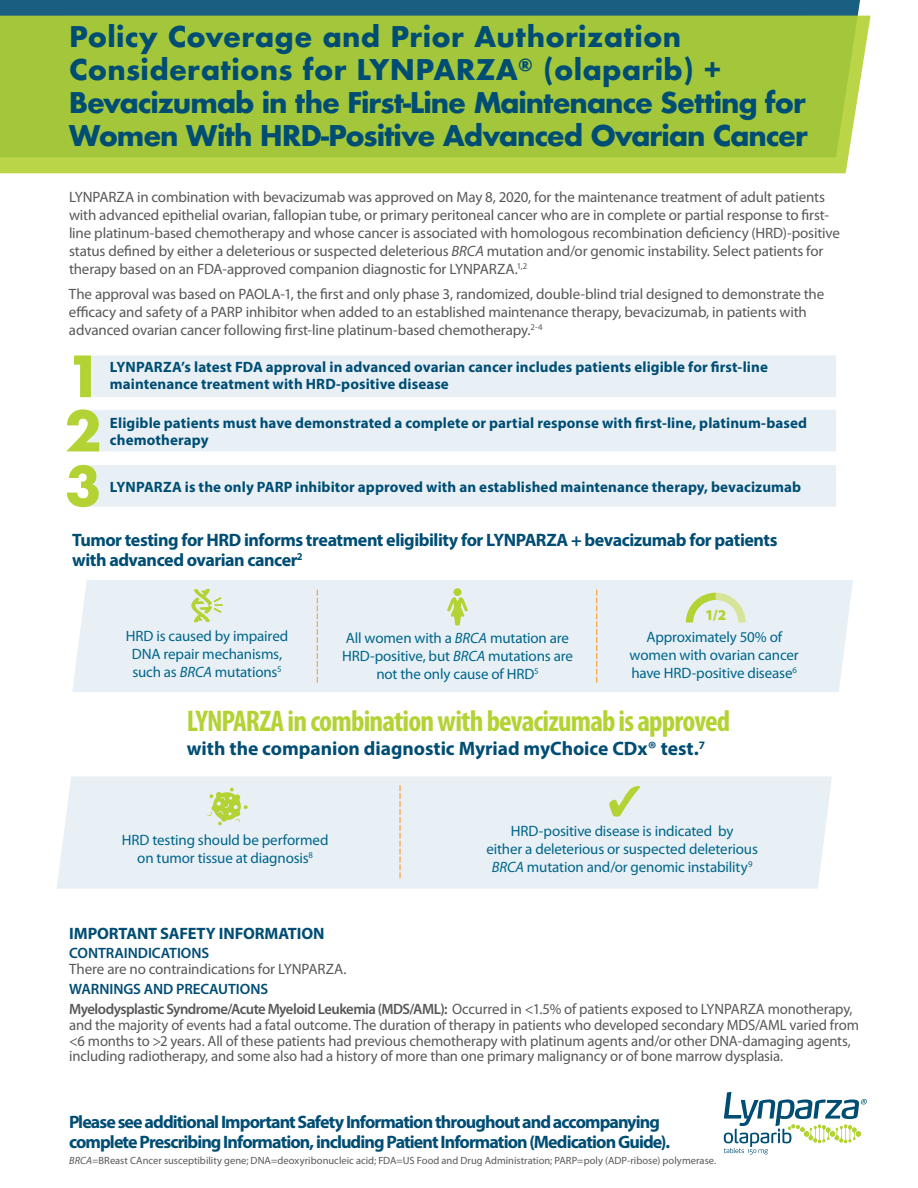
<style>
.page{position:relative;width:918px;height:1188px;background:#fff}
.page>*{position:absolute;margin:0;border:0;box-sizing:border-box;transform-origin:0 0}
.t1{font:700 55.2px "Futura";color:#b3d234}
.t2{font:700 54.3px "Futura";color:#b3d234}
.t3{font:700 53.1px "Futura";color:#b3d234}
.t4{font:700 condensed 30px "Myriad Pro";letter-spacing:-.03em;color:#b3d234}
.t5{font:700 27.75px/33px "Futura";letter-spacing:-.03em;color:#004d74}
.t6{font:700 19.5px "Myriad Pro";color:#004d74}
.t7{font:700 18px/20.2px "Myriad Pro";letter-spacing:-.05em;color:#004d74}
.t8{font:700 18px/19.5px "Myriad Pro";letter-spacing:-.025em;color:#004d74}
.t9{font:700 16.5px "Myriad Pro";letter-spacing:-.005em;color:#004d74}
.t10{font:15px/18px "Myriad Pro";letter-spacing:-.01em;color:#57585a}
.t11{font:15px/18px "Myriad Pro";letter-spacing:-.01em;color:#00658b;text-align:center}
.t12{font:700 15px/16.5px "Myriad Pro";letter-spacing:.005em;color:#004d74}
.t13{font:600 15px "Myriad Pro";letter-spacing:-.005em;color:#004d74}
.t14{font:900 15px "Myriad Pro";color:#b3d234}
.Disclaimer{font:10.5px "Myriad Pro";letter-spacing:.005em;color:#57585a}
.s1{font-style:italic}
.s2{font-weight:600;color:#004d74}
.s3{font-weight:600}
</style>
<div class="page">
<div style="left:57px;top:776px;width:775px;height:113px;background:#e8f0f5"></div>
<div style="left:0;top:0;width:862px;height:16px;background:#1a5f82"></div>
<svg style="left:0;top:16px;width:871px;height:157px;background:#a6c83f"></svg>
<svg style="left:724px;top:1092px;width:143px;height:63px"></svg>
<svg style="left:207px;top:788px;width:41px;height:37px;background:#d1e3a1"></svg>
<div style="left:72px;top:580px;width:781px;height:112px;background:#e8f0f5"></div>
<svg style="left:191px;top:589px;width:32px;height:33px"></svg>
<svg style="left:317px;top:590px;width:1px;height:93px"></svg>
<svg style="left:596px;top:590px;width:1px;height:93px"></svg>
<svg style="left:400px;top:785px;width:1px;height:93px"></svg>
<svg style="left:447px;top:588px;width:21px;height:38px"></svg>
<svg style="left:686px;top:593px;width:60px;height:30px;background:#dce9c5"></svg>
<svg style="left:609px;top:786px;width:31px;height:31px"></svg>
<div style="left:91px;top:355px;width:745px;height:42px;background:#e8f0f5"></div>
<div style="left:77px;top:410px;width:759px;height:41px;background:#e8f0f5"></div>
<div style="left:88px;top:465px;width:748px;height:42px;background:#e8f0f5"></div>
<p class="t5" style="left:69px;top:20px;width:741px">Policy Coverage and Prior Authorization Considerations for LYNPARZA<sup>®</sup> (olaparib) + Bevacizumab in the First-Line Maintenance Setting for Women With HRD-Positive Advanced Ovarian Cancer</p>
<p class="t10" style="left:69px;top:189px;width:772px">LYNPARZA in combination with bevacizumab was approved on May 8, 2020, for the maintenance treatment of adult patients with advanced epithelial ovarian, fallopian tube, or primary peritoneal cancer who are in complete or partial response to first&shy;line platinum-based chemotherapy and whose cancer is associated with homologous recombination deficiency (HRD)-positive status defined by either a deleterious or suspected deleterious <span class="s1">BRCA</span> mutation and/or genomic instability. Select patients for therapy based on an FDA-approved companion diagnostic for LYNPARZA.<sup>1,2</sup></p>
<p class="t10" style="left:69px;top:285px;width:757px">The approval was based on PAOLA-1, the first and only phase 3, randomized, double-blind trial designed to demonstrate the efficacy and safety of a PARP inhibitor when added to an established maintenance therapy, bevacizumab, in patients with advanced ovarian cancer following first-line platinum-based chemotherapy.<sup>2-4</sup></p>
<p class="t1" style="left:65px;top:337px;width:39px">1</p>
<p class="t2" style="left:65px;top:392px;width:38px">2</p>
<p class="t3" style="left:65px;top:448px;width:38px">3</p>
<p class="t12" style="left:110px;top:359px;width:659px">LYNPARZA’s latest FDA approval in advanced ovarian cancer includes patients eligible for first-line maintenance treatment with HRD-positive disease</p>
<p class="t12" style="left:110px;top:415px;width:699px">Eligible patients must have demonstrated a complete or partial response with first-line, platinum-based chemotherapy</p>
<p class="t12" style="left:110px;top:478px;width:693px">LYNPARZA is the only PARP inhibitor approved with an established maintenance therapy, bevacizumab</p>
<p class="t8" style="left:72px;top:530px;width:707px">Tumor testing for HRD informs treatment eligibility for LYNPARZA + bevacizumab for patients with advanced ovarian cancer<sup>2</sup></p>
<p class="t11" style="left:126px;top:628px;width:164px">HRD is caused by impaired<br>DNA repair mechanisms, such as <span class="s1">BRCA</span> mutations<sup>5</sup></p>
<p class="t14" style="left:705px;top:605px;width:23px">1/2</p>
<p class="t11" style="left:342px;top:629px;width:232px">All women with a <span class="s1">BRCA</span> mutation are<br>HRD-positive, but <span class="s1">BRCA</span> mutations are not the only cause of HRD<sup>5</sup></p>
<p class="t11" style="left:630px;top:628px;width:171px">Approximately 50% of women with ovarian cancer have HRD-positive disease<sup>6</sup></p>
<p class="t4" style="left:187px;top:705px;width:545px">LYNPARZA in combination with bevacizumabis approved</p>
<p class="t6" style="left:187px;top:736px;width:520px">with the companion diagnostic Myriad myChoice CDx® test.<sup>7</sup></p>
<p class="t11" style="left:122px;top:832px;width:208px">HRD testing should be performed on tumor tissue at diagnosis<sup>8</sup></p>
<p class="t11" style="left:486px;top:822px;width:273px">HRD-positive disease is indicated by<br>either a deleterious or suspected deleterious<br><span class="s1">BRCA</span> mutation and/or genomic instability<sup>9</sup></p>
<p class="t9" style="left:69px;top:923px;width:257px">IMPORTANT SAFETY INFORMATION</p>
<p class="t10" style="left:69px;top:945px;width:279px;line-height:15.8px"><span class="s2">CONTRAINDICATIONS<br></span>There are no contraindications for LYNPARZA.</p>
<p class="t13" style="left:69px;top:979px;width:201px">WARNINGS AND PRECAUTIONS</p>
<p class="t10" style="left:69px;top:1001px;width:791px;line-height:15.8px"><span class="s3">Myelodysplastic Syndrome/Acute Myeloid Leukemia (MDS/AML):</span> Occurred in &lt;1.5% of patients exposed to LYNPARZA monotherapy, and the majority of events had a fatal outcome. The duration of therapy in patients who developed secondary MDS/AML varied from &lt;6 months to &gt;2 years. All of these patients had previous chemotherapy with platinum agents and/or other DNA-damaging agents, including radiotherapy, and some also had a history of more than one primary malignancy or of bone marrow dysplasia.</p>
<p class="t7" style="left:69px;top:1111px;width:603px">Please see additional Important Safety Information throughout and accompanying complete Prescribing Information, including Patient Information (Medication Guide).</p>
<p class="Disclaimer" style="left:69px;top:1155px;width:649px"><span class="s1">BRCA=</span>BReast CAncer susceptibility gene; DNA=deoxyribonucleic acid; FDA=US Food and Drug Administration; PARP=poly (ADP-ribose) polymerase.</p>
</div>
